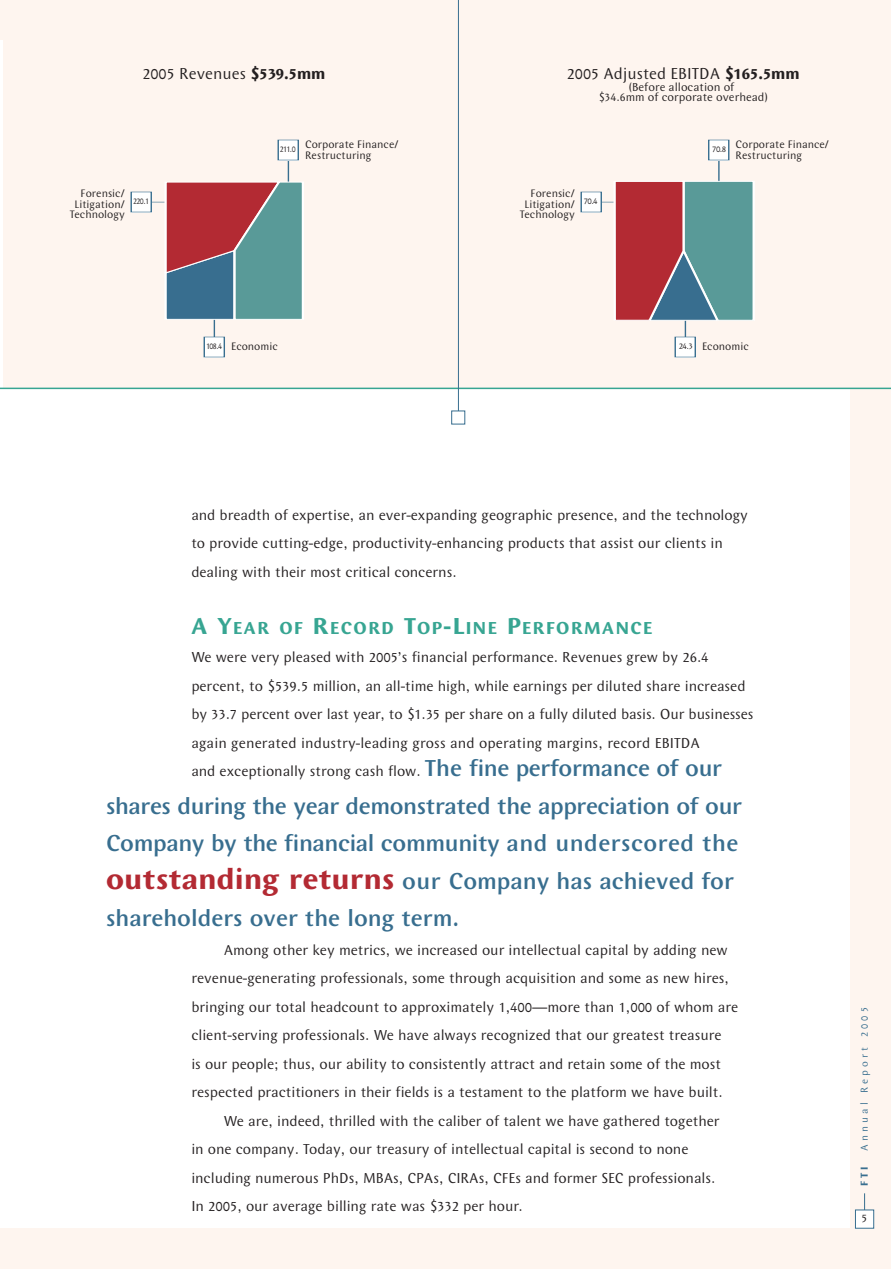
<style>
.page{position:relative;width:891px;height:1269px;background:#fef5ef}
.page>*{position:absolute;margin:0;border:0;box-sizing:border-box;transform-origin:0 0}
.t1{font:500 24px/37.5px "Wunderlich";letter-spacing:-.015em;color:#386e8f}
.t2{font:700 18px "Wunderlich";letter-spacing:.08em;color:#37a592}
.t3{font:16.5px "Wunderlich";color:#231f20}
.t4{font:15px/28.5px "Wunderlich";letter-spacing:-.005em;color:#231f20}
.t5{font:12px/10.5px "Wunderlich";color:#231f20;text-align:center}
.t6{font:11.25px/10.5px "Wunderlich";color:#231f20}
.t7{font:10.5px "Wunderlich";letter-spacing:.3em;color:#386e8f}
.t8{font:700 10.5px "Wunderlich";color:#386e8f}
.t9{font:9px "Wunderlich";letter-spacing:-.07em;color:#231f20;scale:.9 1}
.t10{font:9px "Wunderlich";letter-spacing:-.07em;color:#231f20}
.s1{font-weight:700}
.s2{font-size:24px}
.s3{font-weight:500;font-size:24px;color:#386e8f}
.s4{font-weight:700;font-size:30px;color:#b32a33}
</style>
<div class="page">
<div style="left:0;top:40px;width:850px;height:1188px;background:#fff"></div>
<svg style="left:864px;top:1193px;width:1px;height:17px"></svg>
<div style="left:855px;top:1210px;width:19px;height:18px;background:#fff"></div>
<div style="left:855px;top:1210px;width:19px;height:18px;border:1px solid #386e8f"></div>
<div style="left:3px;top:0;width:888px;height:389px;background:#fef5ef"></div>
<hr style="left:288px;top:157px;width:1px;height:42px;background:#386e8f">
<hr style="left:143px;top:202px;width:51px;height:1px;background:#386e8f">
<hr style="left:214px;top:304px;width:1px;height:43px;background:#386e8f">
<div style="left:278px;top:140px;width:20px;height:20px;background:#fff"></div>
<div style="left:131px;top:192px;width:20px;height:20px;background:#fff"></div>
<div style="left:204px;top:337px;width:20px;height:20px;background:#fff"></div>
<div style="left:204px;top:337px;width:21px;height:20px;border:1px solid #386e8f"></div>
<hr style="left:719px;top:157px;width:1px;height:42px;background:#386e8f">
<hr style="left:593px;top:202px;width:51px;height:1px;background:#386e8f">
<hr style="left:685px;top:304px;width:1px;height:43px;background:#386e8f">
<div style="left:709px;top:140px;width:20px;height:20px;background:#fff"></div>
<div style="left:581px;top:192px;width:20px;height:20px;background:#fff"></div>
<div style="left:675px;top:337px;width:20px;height:20px;background:#fff"></div>
<svg style="left:163px;top:181px;width:141px;height:139px;background:#7f737b"></svg>
<svg style="left:613px;top:180px;width:142px;height:141px;background:#877076"></svg>
<hr style="left:0;top:388px;width:891px;height:1px;background:#37a592">
<hr style="left:458px;top:0;width:1px;height:411px;background:#386e8f">
<p class="t3" style="left:159px;top:64px;width:168px">05 Revenues <span class="s1">539.5mm</span></p>
<p class="t3" style="left:567px;top:64px;width:234px">2005 Adjusted EBITDA <span class="s1">165.5mm</span></p>
<p class="t5" style="left:605px;top:82px;width:165px">Before allocation of<br>34.6mm of corporate overhead)</p>
<p class="t6" style="left:75px;top:188px;width:52px;text-align:right">orensic/ tigation/ echnology</p>
<p class="t9" style="left:133px;top:196px;width:19px">220.1</p>
<p class="t9" style="left:280px;top:144px;width:19px">211.0</p>
<p class="t6" style="left:312px;top:139px;width:89px;text-indent:-7px">Corporate Finance/ estructuring</p>
<p class="t6" style="left:525px;top:188px;width:52px;text-align:right">orensic/ tigation/ echnology</p>
<p class="t10" style="left:584px;top:196px;width:16px">70.4</p>
<p class="t10" style="left:712px;top:144px;width:16px">70.8</p>
<p class="t6" style="left:736px;top:139px;width:95px">Corporate Finance/<br>Restructuring</p>
<p class="t9" style="left:206px;top:341px;width:19px">108.4</p>
<p class="t6" style="left:231px;top:341px;width:40px">Econom</p>
<p class="t10" style="left:679px;top:341px;width:16px">24.3</p>
<p class="t6" style="left:702px;top:341px;width:48px">Economic</p>
<p class="t4" style="left:191px;top:500px;width:558px">and breadth of expertise, an ever-expanding geographic presence, and the technology to provide cutting-edge, productivity-enhancing products that assist our clients in dealing with their most critical concerns.</p>
<p class="t2" style="left:191px;top:617px;width:463px"><span class="s2">A Y</span>EAR OF <span class="s2">R</span>ECORD <span class="s2">T</span>OP<span class="s2">-L</span>INE <span class="s2">P</span>ERFORMANCE</p>
<p class="t4" style="left:191px;top:643px;width:564px">We were very pleased with 2005’s financial performance. Revenues grew by 26.4 percent, to $539.5 million, an all-time high, while earnings per diluted share increased by 33.7 percent over last year, to $1.35 per share on a fully diluted basis. Our businesses again generated industry-leading gross and operating margins, record EBITDA<br>and exceptionally strong cash flow. <span class="s3">The fine performance of our</span></p>
<h1 class="t1" style="left:106px;top:787px;width:637px">shares during the year demonstrated the appreciation of our Company by the financial community and underscored the <span class="s4">outstanding returns</span> our Company has achieved for shareholders over the long term.</h1>
<p class="t4" style="left:191px;top:935px;width:548px;text-indent:32px">Among other key metrics, we increased our intellectual capital by adding new revenue-generating professionals, some through acquisition and some as new hires, bringing our total headcount to approximately 1,400—more than 1,000 of whom are client-serving professionals. We have always recognized that our greatest treasure<br>is our people; thus, our ability to consistently attract and retain some of the most respected practitioners in their fields is a testament to the platform we have built.</p>
<p class="t4" style="left:191px;top:1106px;width:530px;text-indent:32px">We are, indeed, thrilled with the caliber of talent we have gathered together in one company. Today, our treasury of intellectual capital is second to none including numerous PhDs, MBAs, CPAs, CIRAs, CFEs and former SEC professionals.<br>In 2005, our average billing rate was $332 per hour.</p>
<p class="t7" style="left:858px;top:1151px;width:145px;rotate:-90deg">Annual Report 2005</p>
<p class="t8" style="left:858px;top:1186px;width:21px;rotate:-90deg">FTI</p>
<p class="t5" style="left:862px;top:1213px;width:7px">5</p>
</div>
